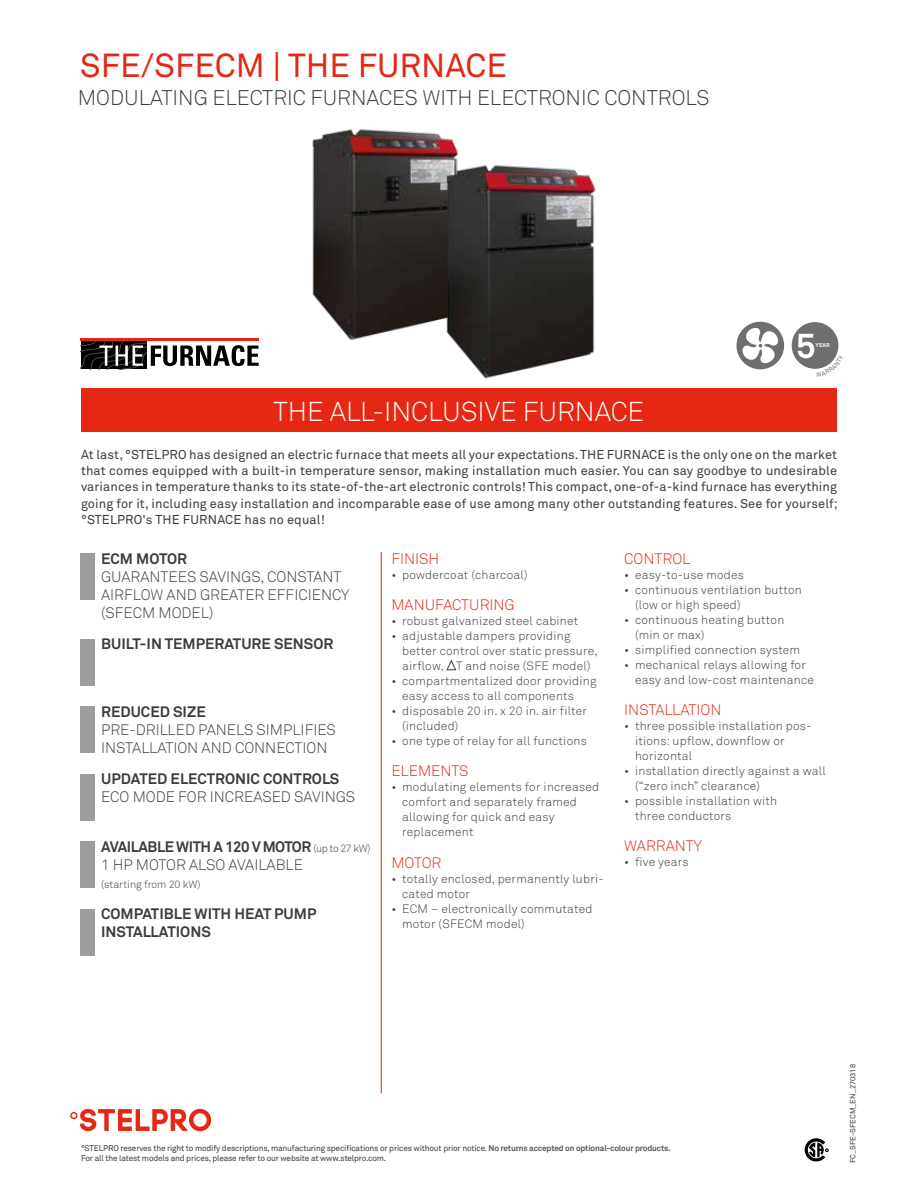
<style>
.page{position:relative;width:918px;height:1188px;background:#fff}
.page>*{position:absolute;margin:0;border:0;box-sizing:border-box;transform-origin:0 0}
.t1{font:33px "Akkurat";color:#e52713}
.t2{font:300 27px "Akkurat";color:#fff}
.t3{font:300 21px "Akkurat";color:#3c3c3b}
.t4{font:300 15px/18px "Akkurat";color:#3c3c3b}
.t5{font:700 15px/18px "Akkurat";color:#3c3c3b}
.t6{font:300 15px "Akkurat";color:#e52713}
.t7{font:700 15px/18px "Akkurat";letter-spacing:-.03em;color:#3c3c3b}
.t8{font:12.75px/16.5px "Akkurat";letter-spacing:.01em;color:#3c3c3b;text-align:justify}
.t9{font:300 12px/15px "Akkurat";letter-spacing:.02em;color:#3c3c3b}
.t10{font:300 10.5px "Akkurat";color:#3c3c3b}
.t11{font:8.25px/9.9px "Akkurat";letter-spacing:-.02em;color:#3c3c3b}
.t12{font:7.5px "Akkurat";color:#3c3c3b}
.t13{font:700 5.55px "Akkurat";color:#fff}
.s1{font-weight:300;font-size:10.5px}
.s2{font-weight:300}
.s3{font-weight:700;color:#575756}
</style>
<div class="page">
<div style="left:736px;top:322px;width:48px;height:47px;background:#706f6f;border-radius:50%"></div>
<svg style="left:743px;top:327px;width:35px;height:36px"></svg>
<svg style="left:805px;top:1138px;width:23px;height:24px"></svg>
<img style="left:312px;top:129px;width:147px;height:212px">
<img style="left:438px;top:161px;width:158px;height:218px">
<hr style="left:381px;top:552px;width:1px;height:542px;background:#e52713">
<div style="left:81px;top:553px;width:14px;height:47px;background:#9d9d9c"></div>
<div style="left:81px;top:639px;width:14px;height:46px;background:#9d9d9c"></div>
<div style="left:81px;top:706px;width:14px;height:47px;background:#9d9d9c"></div>
<div style="left:81px;top:774px;width:14px;height:46px;background:#9d9d9c"></div>
<div style="left:81px;top:841px;width:14px;height:47px;background:#9d9d9c"></div>
<div style="left:81px;top:909px;width:14px;height:46px;background:#9d9d9c"></div>
<svg style="left:446px;top:660px;width:11px;height:11px"></svg>
<div style="left:792px;top:322px;width:46px;height:47px;background:#706f6f;border-radius:50%"></div>
<div style="left:81px;top:389px;width:756px;height:43px;background:#e52713"></div>
<svg style="left:81px;top:341px;width:178px;height:28px"></svg>
<hr style="left:81px;top:338px;width:178px;height:3px;background:#e52713">
<svg style="left:70px;top:1109px;width:141px;height:22px"></svg>
<svg style="left:798px;top:334px;width:41px;height:35px"></svg>
<h1 class="t1" style="left:80px;top:45px;width:429px">SFE/SFECM | THE FURNACE</h1>
<h3 class="t3" style="left:78px;top:85px;width:633px">MODULATING ELECTRIC FURNACES WITH ELECTRONIC CONTROLS</h3>
<p class="t13" style="left:816px;top:342px;width:16px">YEAR</p>
<h2 class="t2" style="left:274px;top:395px;width:372px">THE ALL-INCLUSIVE FURNACE</h2>
<p class="t8" style="left:81px;top:446px;width:758px">At last, °STELPRO has designed an electric furnace that meets all your expectations. THE FURNACE is the only one on the market that comes equipped with a built-in temperature sensor, making installation much easier. You can say goodbye to undesirable variances in temperature thanks to its state-of-the-art electronic controls! This compact, one-of-a-kind furnace has everything going for it, including easy installation and incomparable ease of use among many other outstanding features. See for yourself; °STELPRO's THE FURNACE has no equal!</p>
<p class="t5" style="left:101px;top:549px;width:87px">ECM MOTOR</p>
<p class="t4" style="left:101px;top:567px;width:250px">GUARANTEES SAVINGS, CONSTANT<br>AIRFLOW AND GREATER EFFICIENCY (SFECM MODEL)</p>
<p class="t5" style="left:101px;top:635px;width:234px">BUILT-IN TEMPERATURE SENSOR</p>
<p class="t5" style="left:101px;top:702px;width:106px">REDUCED SIZE</p>
<p class="t4" style="left:101px;top:720px;width:236px">PRE-DRILLED PANELS SIMPLIFIES<br>INSTALLATION AND CONNECTION</p>
<p class="t5" style="left:101px;top:770px;width:240px">UPDATED ELECTRONIC CONTROLS</p>
<p class="t4" style="left:101px;top:788px;width:256px">ECO MODE FOR INCREASED SAVINGS</p>
<p class="t7" style="left:101px;top:837px;width:271px">AVAILABLE WITH A 120 V MOTOR <span class="s1">(up to 27 kW)<br></span><span class="s2">1 HP MOTOR ALSO AVAILABLE</span></p>
<p class="t10" style="left:101px;top:878px;width:101px">(starting from 20 kW)</p>
<p class="t5" style="left:101px;top:905px;width:217px">COMPATIBLE WITH HEAT PUMP<br>INSTALLATIONS</p>
<p class="t6" style="left:391px;top:549px;width:49px">FINISH</p>
<p class="t9" style="left:391px;top:567px;width:138px">• powdercoat (charcoal)</p>
<p class="t6" style="left:391px;top:595px;width:125px">MANUFACTURING</p>
<p class="t9" style="left:391px;top:613px;width:188px">• robust galvanized steel cabinet</p>
<p class="t9" style="left:402px;top:628px;width:197px;text-indent:-11px">• adjustable dampers providing better control over static pressure, airflow, T and noise (SFE model)</p>
<p class="t9" style="left:402px;top:673px;width:196px;text-indent:-11px">• compartmentalized door providing easy access to all components</p>
<p class="t9" style="left:402px;top:703px;width:186px;text-indent:-11px">• disposable 20 in. x 20 in. air filter (included)</p>
<p class="t9" style="left:391px;top:733px;width:197px">• one type of relay for all functions</p>
<p class="t6" style="left:391px;top:762px;width:79px">ELEMENTS</p>
<p class="t9" style="left:402px;top:779px;width:198px;text-indent:-11px">• modulating elements for increased comfort and separately framed allowing for quick and easy replacement</p>
<p class="t6" style="left:391px;top:853px;width:52px">MOTOR</p>
<p class="t9" style="left:402px;top:871px;width:203px;text-indent:-11px">• totally enclosed, permanently lubri&shy;cated motor</p>
<p class="t9" style="left:402px;top:901px;width:192px;text-indent:-11px">• ECM – electronically commutated motor (SFECM model)</p>
<p class="t6" style="left:624px;top:549px;width:68px">CONTROL</p>
<p class="t9" style="left:624px;top:567px;width:121px">• easy-to-use modes</p>
<p class="t9" style="left:635px;top:582px;width:168px;text-indent:-11px">• continuous ventilation button (low or high speed)</p>
<p class="t9" style="left:635px;top:612px;width:151px;text-indent:-11px">• continuous heating button (min or max)</p>
<p class="t9" style="left:624px;top:642px;width:177px">• simplified connection system</p>
<p class="t9" style="left:635px;top:657px;width:180px;text-indent:-11px">• mechanical relays allowing for easy and low-cost maintenance</p>
<p class="t6" style="left:624px;top:700px;width:99px">INSTALLATION</p>
<p class="t9" style="left:635px;top:718px;width:178px;text-indent:-11px">• three possible installation pos&shy;itions: upflow, downflow or horizontal</p>
<p class="t9" style="left:635px;top:763px;width:192px;text-indent:-11px">• installation directly against a wall (“zero inch” clearance)</p>
<p class="t9" style="left:635px;top:793px;width:144px;text-indent:-11px">• possible installation with three conductors</p>
<p class="t6" style="left:624px;top:837px;width:79px">WARRANTY</p>
<p class="t9" style="left:624px;top:854px;width:66px">• five years</p>
<p class="t11" style="left:81px;top:1143px;width:591px">°STELPRO reserves the right to modify descriptions, manufacturing specifications or prices without prior notice. <span class="s3">No returns accepted on optional-colour products.<br></span>For all the latest models and prices, please refer to our website at www.stelpro.com.</p>
<p class="t12" style="left:848px;top:1163px;width:100px;rotate:-90deg">FC_SFE-SFECM_EN_270318</p>
</div>
